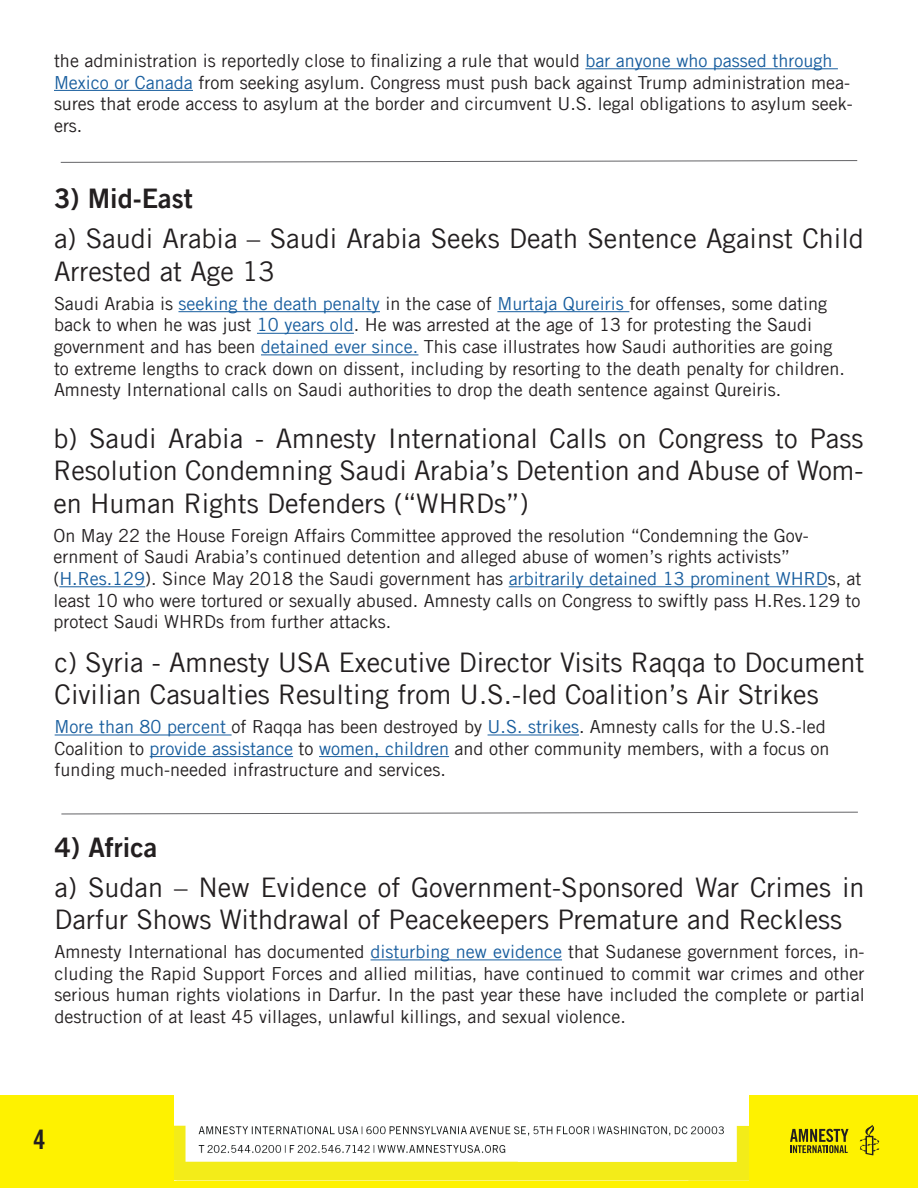
<style>
.page{position:relative;width:918px;height:1188px;background:#fff}
.page>*{position:absolute;margin:0;border:0;box-sizing:border-box;transform-origin:0 0}
.t1{font:27px/32.4px "Amnesty Trade Gothic";color:#231f20}
.t2{font:27px "Amnesty Trade Gothic Bd 2";color:#231f20}
.t3{font:27px "Amnesty Trade Gothic Bd Cn 20";color:#231f20}
.t4{font:18px/21.6px "Amnesty Trade Gothic";color:#231f20}
.s1{color:#175d9e}
</style>
<div class="page">
<div style="left:0;top:1095px;width:917px;height:93px;background:#fef200"></div>
<img style="left:175px;top:1095px;width:573px;height:86px">
<svg style="left:860px;top:1125px;width:19px;height:30px"></svg>
<svg style="left:790px;top:1129px;width:59px;height:24px"></svg>
<hr style="left:371px;top:959px;width:191px;height:1px;background:#175d9e">
<svg style="left:61px;top:811px;width:797px;height:4px"></svg>
<hr style="left:585px;top:68px;width:253px;height:1px;background:#175d9e">
<hr style="left:54px;top:90px;width:139px;height:1px;background:#175d9e">
<svg style="left:60px;top:160px;width:798px;height:3px"></svg>
<hr style="left:178px;top:311px;width:202px;height:1px;background:#175d9e">
<hr style="left:497px;top:311px;width:132px;height:1px;background:#175d9e">
<hr style="left:257px;top:333px;width:97px;height:1px;background:#175d9e">
<hr style="left:261px;top:354px;width:157px;height:1px;background:#175d9e">
<hr style="left:59px;top:586px;width:86px;height:1px;background:#175d9e">
<hr style="left:509px;top:586px;width:319px;height:1px;background:#175d9e">
<hr style="left:55px;top:735px;width:177px;height:1px;background:#175d9e">
<hr style="left:488px;top:735px;width:91px;height:1px;background:#175d9e">
<hr style="left:150px;top:756px;width:143px;height:1px;background:#175d9e">
<hr style="left:319px;top:756px;width:130px;height:1px;background:#175d9e">
<p class="t4" style="left:54px;top:50px;width:800px">the administration is reportedly close to finalizing a rule that would <span class="s1">bar anyone who passed through Mexico or Canada</span> from seeking asylum. Congress must push back against Trump administration mea&shy;sures that erode access to asylum at the border and circumvent U.S. legal obligations to asylum seek&shy;ers.</p>
<p class="t2" style="left:54px;top:182px;width:140px">3) Mid-East</p>
<p class="t1" style="left:54px;top:222px;width:811px">a) Saudi Arabia – Saudi Arabia Seeks Death Sentence Against Child<br>Arrested at Age 13</p>
<p class="t4" style="left:54px;top:292px;width:792px">Saudi Arabia is <span class="s1">seeking the death penalty</span> in the case of <span class="s1">Murtaja Qureiris</span> for offenses, some dating back to when he was just <span class="s1">10 years old</span>. He was arrested at the age of 13 for protesting the Saudi government and has been <span class="s1">detained ever since.</span> This case illustrates how Saudi authorities are going to extreme lengths to crack down on dissent, including by resorting to the death penalty for children.<br>Amnesty International calls on Saudi authorities to drop the death sentence against Qureiris.</p>
<p class="t1" style="left:53px;top:422px;width:812px;text-align:justify">b) Saudi Arabia - Amnesty International Calls on Congress to Pass Resolution Condemning Saudi Arabia’s Detention and Abuse of Wom&shy;en Human Rights Defenders (“WHRDs”)</p>
<p class="t4" style="left:53px;top:524px;width:810px">On May 22 the House Foreign Affairs Committee approved the resolution “Condemning the Gov&shy;ernment of Saudi Arabia’s continued detention and alleged abuse of women’s rights activists” (<span class="s1">H.Res.129</span>). Since May 2018 the Saudi government has <span class="s1">arbitrarily detained 13 prominent WHRD</span>s, at least 10 who were tortured or sexually abused. Amnesty calls on Congress to swiftly pass H.Res.129 to protect Saudi WHRDs from further attacks.</p>
<p class="t1" style="left:55px;top:646px;width:811px">c) Syria - Amnesty USA Executive Director Visits Raqqa to Document<br>Civilian Casualties Resulting from U.S.-led Coalition’s Air Strikes</p>
<p class="t4" style="left:55px;top:716px;width:776px"><span class="s1">More than 80 percent</span> of Raqqa has been destroyed by <span class="s1">U.S. strikes</span>. Amnesty calls for the U.S.-led<br>Coalition to <span class="s1">provide assistance</span> to <span class="s1">women, children</span> and other community members, with a focus on funding much-needed infrastructure and services.</p>
<p class="t2" style="left:55px;top:830px;width:104px">4) Africa</p>
<p class="t1" style="left:55px;top:870px;width:811px">a) Sudan – New Evidence of Government-Sponsored War Crimes in<br>Darfur Shows Withdrawal of Peacekeepers Premature and Reckless</p>
<p class="t4" style="left:55px;top:941px;width:812px;text-align:justify">Amnesty International has documented <span class="s1">disturbing new evidence</span> that Sudanese government forces, in&shy;cluding the Rapid Support Forces and allied militias, have continued to commit war crimes and other serious human rights violations in Darfur. In the past year these have included the complete or partial destruction of at least 45 villages, unlawful killings, and sexual violence.</p>
<p class="t3" style="left:34px;top:1123px;width:13px">4</p>
</div>
